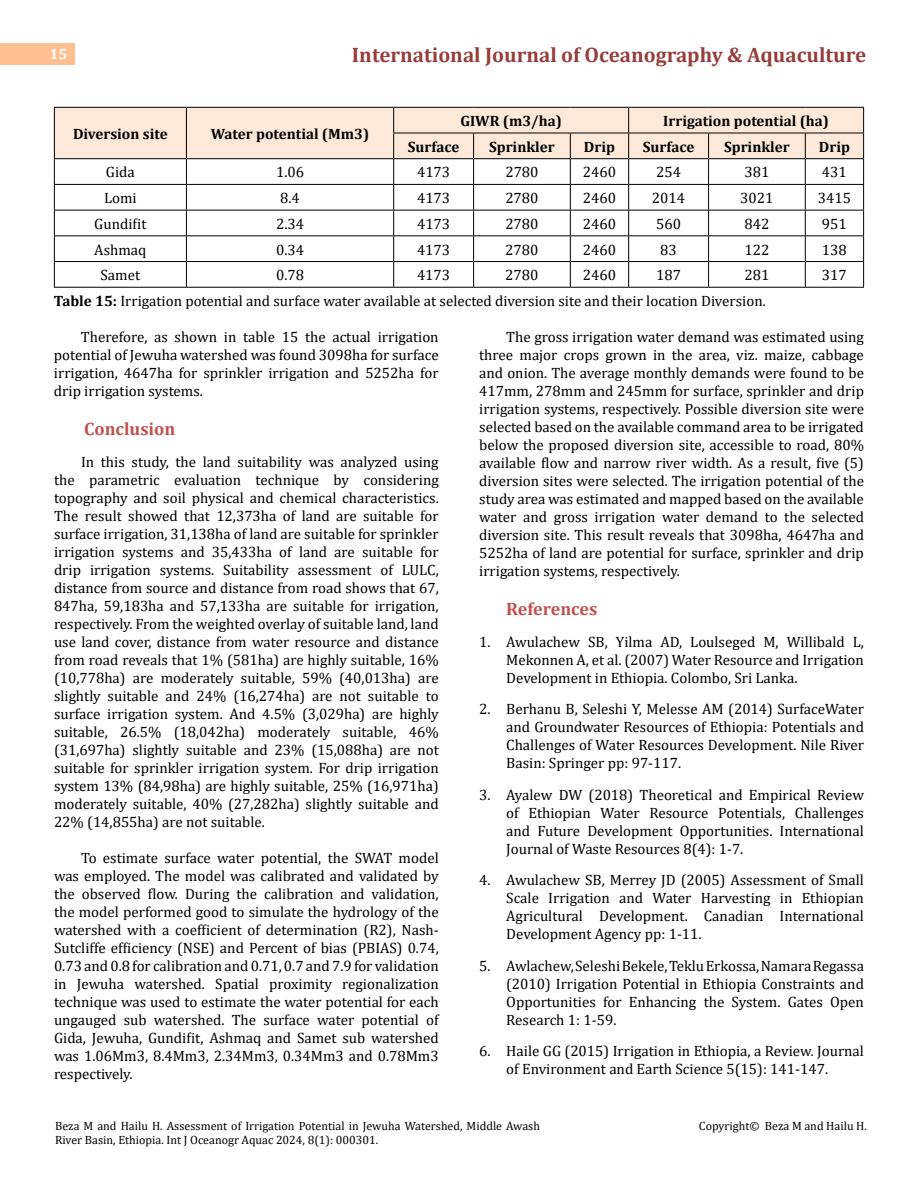
<style>
.page{position:relative;width:918px;height:1188px;background:#fff}
.page>*{position:absolute;margin:0;border:0;box-sizing:border-box;transform-origin:0 0}
.t1{font:700 21px "Cambria";color:#953f3c}
.t2{font:700 18px "Cambria";color:#c0504d}
.t3{font:15px/18px "Cambria";color:#000;text-align:justify}
.t4{font:700 15px "Cambria";color:#000}
.t5{font:700 15px "Cambria";color:#fff}
.t6{font:12px/14.4px "Cambria";color:#000}
.s1{font-weight:700}
</style>
<div class="page">
<div style="left:0;top:43px;width:75px;height:21px;background:#ffbf91"></div>
<svg style="left:54px;top:107px;width:810px;height:180px"></svg>
<hr style="left:54px;top:287px;width:132px;height:1px;background:#000">
<hr style="left:186px;top:287px;width:208px;height:1px;background:#000">
<hr style="left:394px;top:287px;width:80px;height:1px;background:#000">
<hr style="left:474px;top:287px;width:96px;height:1px;background:#000">
<hr style="left:570px;top:287px;width:59px;height:1px;background:#000">
<hr style="left:629px;top:287px;width:80px;height:1px;background:#000">
<hr style="left:709px;top:287px;width:96px;height:1px;background:#000">
<hr style="left:805px;top:287px;width:59px;height:1px;background:#000">
<p class="t5" style="left:50px;top:44px;width:19px">15</p>
<h1 class="t1" style="left:352px;top:40px;width:516px">International Journal of Oceanography &amp; Aquaculture</h1>
<p class="t4" style="left:73px;top:123px;width:96px">Diversion site</p>
<p class="t4" style="left:211px;top:123px;width:160px">Water potential (Mm3)</p>
<p class="t4" style="left:460px;top:110px;width:103px">GIWR (m3/ha)</p>
<p class="t4" style="left:663px;top:110px;width:167px">Irrigation potential (ha)</p>
<p class="t4" style="left:408px;top:136px;width:53px">Surface</p>
<p class="t4" style="left:489px;top:136px;width:67px">Sprinkler</p>
<p class="t4" style="left:584px;top:136px;width:33px">Drip</p>
<p class="t4" style="left:643px;top:136px;width:53px">Surface</p>
<p class="t4" style="left:724px;top:136px;width:67px">Sprinkler</p>
<p class="t4" style="left:819px;top:136px;width:33px">Drip</p>
<p class="t3" style="left:106px;top:163px;width:30px">Gida</p>
<p class="t3" style="left:276px;top:163px;width:30px">1.06</p>
<p class="t3" style="left:417px;top:163px;width:35px">4173</p>
<p class="t3" style="left:505px;top:163px;width:35px">2780</p>
<p class="t3" style="left:583px;top:163px;width:35px">2460</p>
<p class="t3" style="left:656px;top:163px;width:26px">254</p>
<p class="t3" style="left:744px;top:163px;width:26px">381</p>
<p class="t3" style="left:822px;top:163px;width:26px">431</p>
<p class="t3" style="left:104px;top:189px;width:34px">Lomi</p>
<p class="t3" style="left:280px;top:189px;width:21px">8.4</p>
<p class="t3" style="left:417px;top:189px;width:35px">4173</p>
<p class="t3" style="left:505px;top:189px;width:35px">2780</p>
<p class="t3" style="left:583px;top:189px;width:35px">2460</p>
<p class="t3" style="left:652px;top:189px;width:35px">2014</p>
<p class="t3" style="left:740px;top:189px;width:35px">3021</p>
<p class="t3" style="left:818px;top:189px;width:35px">3415</p>
<p class="t3" style="left:94px;top:215px;width:54px">Gundifit</p>
<p class="t3" style="left:276px;top:215px;width:30px">2.34</p>
<p class="t3" style="left:417px;top:215px;width:35px">4173</p>
<p class="t3" style="left:505px;top:215px;width:35px">2780</p>
<p class="t3" style="left:583px;top:215px;width:35px">2460</p>
<p class="t3" style="left:656px;top:215px;width:26px">560</p>
<p class="t3" style="left:744px;top:215px;width:26px">842</p>
<p class="t3" style="left:822px;top:215px;width:26px">951</p>
<p class="t3" style="left:94px;top:240px;width:54px">Ashmaq</p>
<p class="t3" style="left:276px;top:240px;width:30px">0.34</p>
<p class="t3" style="left:417px;top:240px;width:35px">4173</p>
<p class="t3" style="left:505px;top:240px;width:35px">2780</p>
<p class="t3" style="left:583px;top:240px;width:35px">2460</p>
<p class="t3" style="left:660px;top:240px;width:18px">83</p>
<p class="t3" style="left:744px;top:240px;width:26px">122</p>
<p class="t3" style="left:822px;top:240px;width:26px">138</p>
<p class="t3" style="left:101px;top:266px;width:41px">Samet</p>
<p class="t3" style="left:276px;top:266px;width:30px">0.78</p>
<p class="t3" style="left:417px;top:266px;width:35px">4173</p>
<p class="t3" style="left:505px;top:266px;width:35px">2780</p>
<p class="t3" style="left:583px;top:266px;width:35px">2460</p>
<p class="t3" style="left:656px;top:266px;width:26px">187</p>
<p class="t3" style="left:744px;top:266px;width:26px">281</p>
<p class="t3" style="left:822px;top:266px;width:26px">317</p>
<p class="t3" style="left:54px;top:292px;width:713px"><span class="s1">Table 15:</span> Irrigation potential and surface water available at selected diversion site and their location Diversion.</p>
<p class="t3" style="left:54px;top:328px;width:386px;text-indent:27px">Therefore, as shown in table 15 the actual irrigation potential of Jewuha watershed was found 3098ha for surface irrigation, 4647ha for sprinkler irrigation and 5252ha for drip irrigation systems.</p>
<p class="t2" style="left:84px;top:417px;width:93px">Conclusion</p>
<p class="t3" style="left:54px;top:453px;width:386px;text-indent:27px">In this study, the land suitability was analyzed using the parametric evaluation technique by considering topography and soil physical and chemical characteristics.<br>The result showed that 12,373ha of land are suitable for surface irrigation, 31,138ha of land are suitable for sprinkler irrigation systems and 35,433ha of land are suitable for drip irrigation systems. Suitability assessment of LULC, distance from source and distance from road shows that 67, 847ha, 59,183ha and 57,133ha are suitable for irrigation, respectively. From the weighted overlay of suitable land, land use land cover, distance from water resource and distance from road reveals that 1% (581ha) are highly suitable, 16% (10,778ha) are moderately suitable, 59% (40,013ha) are slightly suitable and 24% (16,274ha) are not suitable to surface irrigation system. And 4.5% (3,029ha) are highly suitable, 26.5% (18,042ha) moderately suitable, 46% (31,697ha) slightly suitable and 23% (15,088ha) are not suitable for sprinkler irrigation system. For drip irrigation system 13% (84,98ha) are highly suitable, 25% (16,971ha) moderately suitable, 40% (27,282ha) slightly suitable and 22% (14,855ha) are not suitable.</p>
<p class="t3" style="left:54px;top:849px;width:386px;text-indent:27px">To estimate surface water potential, the SWAT model was employed. The model was calibrated and validated by the observed flow. During the calibration and validation, the model performed good to simulate the hydrology of the watershed with a coefficient of determination (R2), Nash-Sutcliffe efficiency (NSE) and Percent of bias (PBIAS) 0.74, 0.73 and 0.8 for calibration and 0.71, 0.7 and 7.9 for validation in Jewuha watershed. Spatial proximity regionalization technique was used to estimate the water potential for each ungauged sub watershed. The surface water potential of Gida, Jewuha, Gundifit, Ashmaq and Samet sub watershed was 1.06Mm3, 8.4Mm3, 2.34Mm3, 0.34Mm3 and 0.78Mm3 respectively.</p>
<p class="t3" style="left:479px;top:328px;width:386px;text-indent:27px">The gross irrigation water demand was estimated using three major crops grown in the area, viz. maize, cabbage and onion. The average monthly demands were found to be 417mm, 278mm and 245mm for surface, sprinkler and drip irrigation systems, respectively. Possible diversion site were selected based on the available command area to be irrigated below the proposed diversion site, accessible to road, 80% available flow and narrow river width. As a result, five (5) diversion sites were selected. The irrigation potential of the study area was estimated and mapped based on the available water and gross irrigation water demand to the selected diversion site. This result reveals that 3098ha, 4647ha and 5252ha of land are potential for surface, sprinkler and drip irrigation systems, respectively.</p>
<p class="t2" style="left:506px;top:597px;width:93px">References</p>
<p class="t3" style="left:506px;top:633px;width:359px;text-indent:-27px">1. Awulachew SB, Yilma AD, Loulseged M, Willibald L, Mekonnen A, et al. (2007) Water Resource and Irrigation Development in Ethiopia. Colombo, Sri Lanka.</p>
<p class="t3" style="left:506px;top:700px;width:359px;text-indent:-27px">2. Berhanu B, Seleshi Y, Melesse AM (2014) SurfaceWater and Groundwater Resources of Ethiopia: Potentials and Challenges of Water Resources Development. Nile River Basin: Springer pp: 97-117.</p>
<p class="t3" style="left:506px;top:786px;width:359px;text-indent:-27px">3. Ayalew DW (2018) Theoretical and Empirical Review of Ethiopian Water Resource Potentials, Challenges and Future Development Opportunities. International Journal of Waste Resources 8(4): 1-7.</p>
<p class="t3" style="left:506px;top:871px;width:359px;text-indent:-27px">4. Awulachew SB, Merrey JD (2005) Assessment of Small Scale Irrigation and Water Harvesting in Ethiopian Agricultural Development. Canadian International Development Agency pp: 1-11.</p>
<p class="t3" style="left:506px;top:957px;width:359px;text-indent:-27px">5. Awlachew, Seleshi Bekele, Teklu Erkossa, Namara Regassa (2010) Irrigation Potential in Ethiopia Constraints and Opportunities for Enhancing the System. Gates Open Research 1: 1-59.</p>
<p class="t3" style="left:479px;top:1042px;width:386px;text-align:center">6. Haile GG (2015) Irrigation in Ethiopia, a Review. Journal of Environment and Earth Science 5(15): 141-147.</p>
<p class="t6" style="left:55px;top:1118px;width:486px">Beza M and Hailu H. Assessment of Irrigation Potential in Jewuha Watershed, Middle Awash<br>River Basin, Ethiopia. Int J Oceanogr Aquac 2024, 8(1): 000301.</p>
<p class="t6" style="left:699px;top:1118px;width:170px">Copyright© Beza M and Hailu H.</p>
</div>
